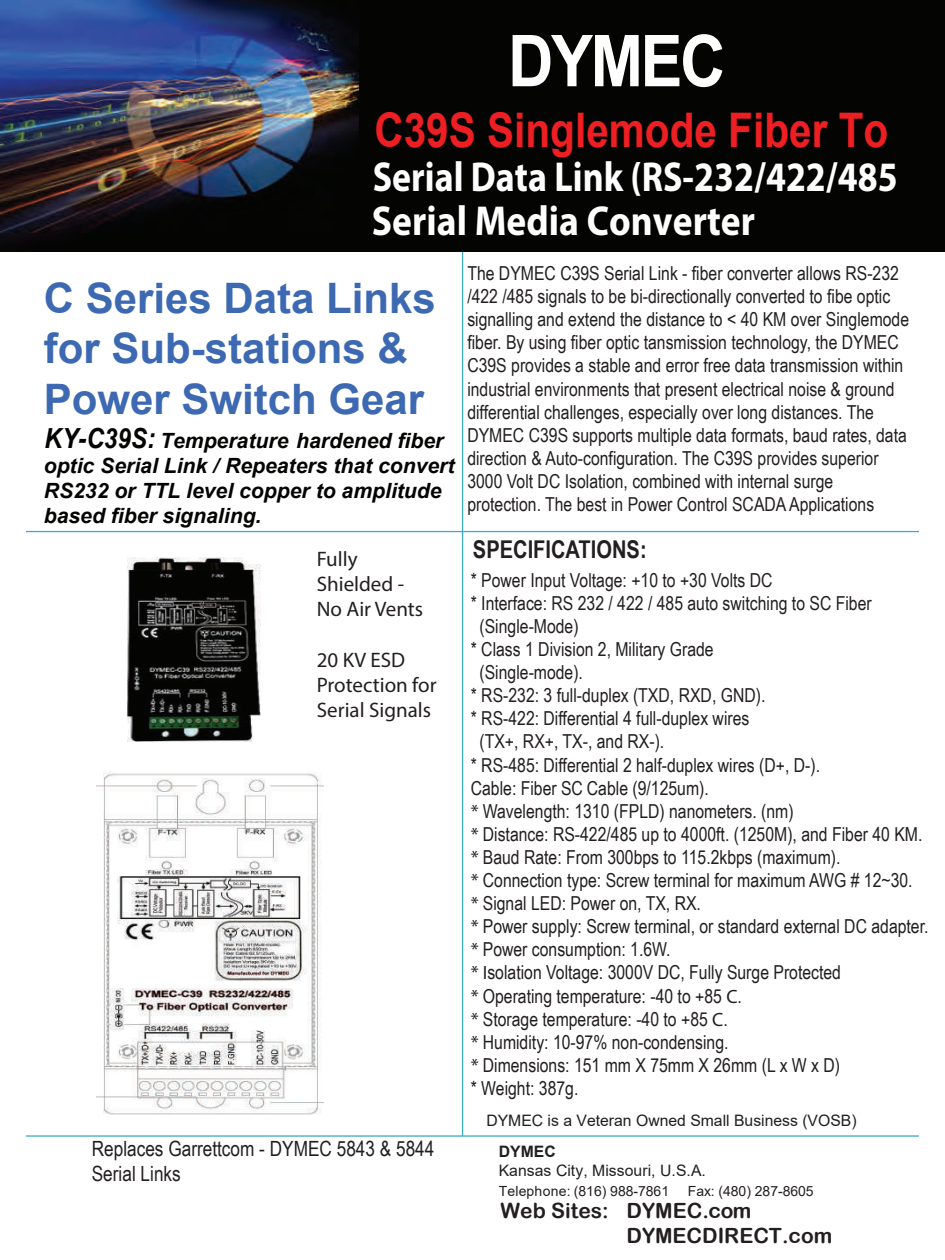
<style>
.page{position:relative;width:945px;height:1260px;background:#fff}
.page>*{position:absolute;margin:0;border:0;box-sizing:border-box;transform-origin:0 0}
.t1{font:700 71.58px "Arial";letter-spacing:-.04em;color:#fff;scale:.88 1}
.t2{font:700 47.77px "Arial";color:#ee1f23;scale:.85 1}
.t3{font:700 42px/44.3px "Myriad Pro";color:#fff;scale:.85 1}
.t4{font:700 42px/50.4px "Arial";color:#3d69b2}
.t5{font:700 24.5px "Arial Narrow";color:#231f20}
.t6{font:italic 700 21px/25.2px "Arial";color:#040503}
.t7{font:21px/25.2px "Myriad Pro";color:#231f20}
.t8{font:21px/25.2px "Arial Narrow";color:#231f20}
.t9{font:21px/25.2px "Arial Rounded MT Bold";color:#231f20}
.t10{font:19.25px/23.1px "Arial Narrow";color:#231f20}
.t11{font:15.75px "Arial";color:#231f20}
.t12{font:700 15.75px "Arial";letter-spacing:.005em;color:#231f20}
.t13{font:14px "Arial";letter-spacing:-.005em;color:#231f20}
.s1{font-size:27.65px}
.s2{font-family:"Myriad Pro"}
</style>
<div class="page">
<hr style="left:26px;top:1135px;width:893px;height:2px;background:#3fabc5">
<hr style="left:462px;top:223px;width:1px;height:913px;background:#3fabc5">
<hr style="left:26px;top:531px;width:893px;height:1px;background:#3fabc5">
<img style="left:0;top:0;width:359px;height:252px">
<div style="left:359px;top:0;width:586px;height:252px;background:#040503"></div>
<img style="left:127px;top:558px;width:133px;height:184px">
<img style="left:96px;top:771px;width:227px;height:344px">
<h1 class="t1" style="left:508px;top:11px;width:249px">DYMEC</h1>
<h2 class="t2" style="left:375px;top:97px;width:606px">C39S Singlemode Fiber To</h2>
<h3 class="t3" style="left:372px;top:153px;width:620px">Serial Data Link (RS-232/422/485<br>Serial Media Converter</h3>
<h3 class="t4" style="left:44px;top:273px;width:394px">C Series Data Links for Sub-stations &amp;<br>Power Switch Gear</h3>
<p class="t6" style="left:44px;top:429px;width:412px"><span class="s1">KY-C39S:</span> Temperature hardened fiber optic Serial Link / Repeaters that convert RS232 or TTL level copper to amplitude based fiber signaling.</p>
<p class="t7" style="left:317px;top:546px;width:108px">Fully<br>Shielded -<br>No Air Vents</p>
<p class="t7" style="left:317px;top:647px;width:121px">20 KV ESD<br>Protection for<br>Serial Signals</p>
<p class="t8" style="left:92px;top:1135px;width:344px">Replaces Garrettcom - DYMEC 5843 &amp; 5844<br>Serial Links</p>
<p class="t10" style="left:467px;top:261px;width:443px">The DYMEC C39S Serial Link - fiber converter allows RS-232 /422 /485 signals to be bi-directionally converted to fibe optic signalling and extend the distance to &lt; 40 KM over Singlemode fiber. By using fiber optic tansmission technology, the DYMEC C39S provides a stable and error free data transmission within industrial environments that present electrical noise &amp; ground differential challenges, especially over long distances. The DYMEC C39S supports multiple data formats, baud rates, data direction &amp; Auto-configuration. The C39S provides superior 3000 Volt DC Isolation, combined with internal surge protection. The best in Power Control SCADA Applications</p>
<p class="t5" style="left:473px;top:530px;width:175px">SPECIFICATIONS:</p>
<p class="t10" style="left:471px;top:568px;width:303px">* Power Input Voltage: +10 to +30 Volts DC</p>
<p class="t10" style="left:471px;top:591px;width:403px">* Interface: RS 232 / 422 / 485 auto switching to SC Fiber</p>
<p class="t10" style="left:480px;top:614px;width:101px">(Single-Mode)</p>
<p class="t10" style="left:471px;top:637px;width:244px">* Class 1 Division 2, Military Grade</p>
<p class="t10" style="left:480px;top:660px;width:105px">(Single-mode).</p>
<p class="t10" style="left:471px;top:683px;width:296px">* RS-232: 3 full-duplex (TXD, RXD, GND).</p>
<p class="t10" style="left:471px;top:706px;width:280px">* RS-422: Differential 4 full-duplex wires</p>
<p class="t10" style="left:480px;top:729px;width:186px">(TX+, RX+, TX-, and RX-).</p>
<p class="t10" style="left:471px;top:753px;width:351px">* RS-485: Differential 2 half-duplex wires (D+, D-).</p>
<p class="t10" style="left:471px;top:776px;width:240px">Cable: Fiber SC Cable (9/125um).</p>
<p class="t10" style="left:471px;top:799px;width:324px"><span class="s2">*</span> Wavelength: 1310 (FPLD) nanometers. (nm)</p>
<p class="t10" style="left:471px;top:822px;width:453px"><span class="s2">*</span> Distance: RS-422/485 up to 4000ft. (1250M), and Fiber 40 KM.</p>
<p class="t10" style="left:471px;top:845px;width:371px"><span class="s2">*</span> Baud Rate: From 300bps to 115.2kbps (maximum).</p>
<p class="t10" style="left:471px;top:868px;width:443px"><span class="s2">*</span> Connection type: Screw terminal for maximum AWG # 12~30.</p>
<p class="t10" style="left:471px;top:891px;width:232px"><span class="s2">*</span> Signal LED: Power on, TX, RX.</p>
<p class="t10" style="left:471px;top:914px;width:459px"><span class="s2">*</span> Power supply: Screw terminal, or standard external DC adapter.</p>
<p class="t10" style="left:471px;top:937px;width:201px"><span class="s2">*</span> Power consumption: 1.6W.</p>
<p class="t10" style="left:471px;top:960px;width:372px"><span class="s2">* I</span>solation Voltage: 3000V DC, Fully Surge Protected</p>
<p class="t10" style="left:471px;top:984px;width:273px"><span class="s2">*</span> Operating temperature: -40 to +85 <span class="s2">C</span>.</p>
<p class="t10" style="left:471px;top:1007px;width:259px"><span class="s2">*</span> Storage temperature: -40 to +85 <span class="s2">C</span>.</p>
<p class="t10" style="left:471px;top:1030px;width:259px"><span class="s2">*</span> Humidity: 10-97% non-condensing.</p>
<p class="t10" style="left:471px;top:1053px;width:371px"><span class="s2">*</span> Dimensions: 151 mm X 75mm X 26mm (L x W x D)</p>
<p class="t10" style="left:471px;top:1076px;width:109px">* Weight: 387g.</p>
<p class="t11" style="left:486px;top:1110px;width:372px">DYMEC is a Veteran Owned Small Business (VOSB)</p>
<p class="t12" style="left:499px;top:1140px;width:59px">DYMEC</p>
<p class="t11" style="left:499px;top:1159px;width:209px">Kansas City, Missouri, U.S.A.</p>
<p class="t13" style="left:499px;top:1181px;width:172px">Telephone: (816) 988-7861</p>
<p class="t13" style="left:688px;top:1181px;width:127px">Fax: (480) 287-8605</p>
<p class="t9" style="left:626px;top:1198px;width:207px;text-indent:-126px">Web Sites: DYMEC.com<br>DYMECDIRECT.com</p>
</div>
